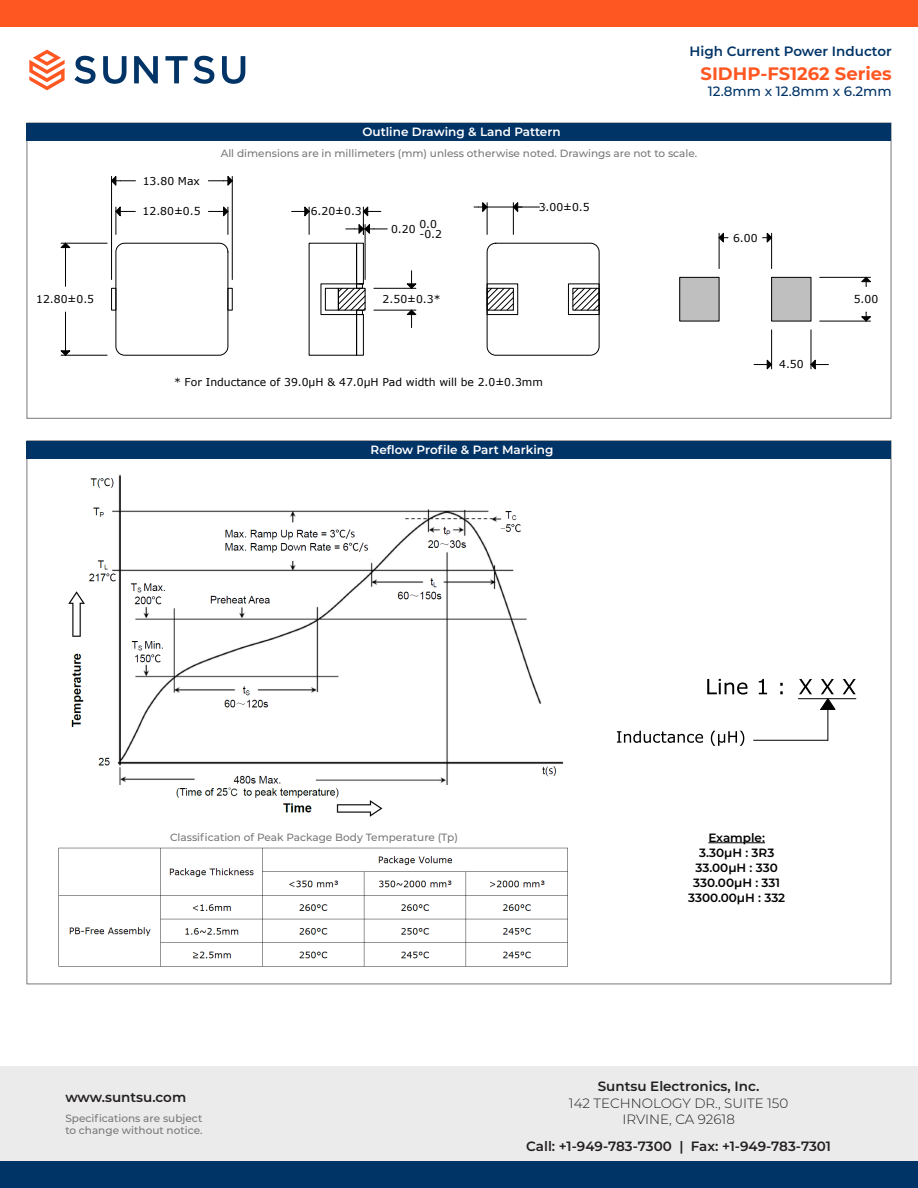
<style>
.page{position:relative;width:918px;height:1188px;background:#fff}
.page>*{position:absolute;margin:0;border:0;box-sizing:border-box;transform-origin:0 0}
.t1{font:700 18px "Montserrat";color:#ff5722}
.t2{font:600 13.5px "Montserrat";color:#231f20}
.t3{font:300 13.5px/16.2px "Montserrat";color:#231f20;text-align:center}
.t4{font:600 13.5px "Montserrat";color:#036}
.t5{font:500 13.5px "Montserrat";color:#036}
.t6{font:600 12px "Montserrat";color:#000}
.t7{font:600 12px "Montserrat";color:#fff}
.t8{font:10.8px/10.2px "Verdana";color:#000}
.t9{font:500 10.5px/12.6px "Montserrat";color:#787878}
</style>
<div class="page">
<div style="left:0;top:1066px;width:918px;height:122px;background:#ebebeb"></div>
<svg style="left:74px;top:56px;width:22px;height:28px"></svg>
<svg style="left:103px;top:56px;width:24px;height:28px"></svg>
<svg style="left:134px;top:56px;width:24px;height:27px"></svg>
<svg style="left:222px;top:56px;width:23px;height:28px"></svg>
<svg style="left:29px;top:50px;width:36px;height:40px"></svg>
<svg style="left:165px;top:56px;width:49px;height:28px"></svg>
<div style="left:0;top:0;width:918px;height:27px;background:#ff5722"></div>
<div style="left:0;top:1161px;width:918px;height:27px;background:#036"></div>
<svg style="left:115px;top:243px;width:113px;height:113px"></svg>
<div style="left:111px;top:288px;width:5px;height:22px;border:1px solid #000"></div>
<svg style="left:487px;top:243px;width:113px;height:113px"></svg>
<div style="left:573px;top:288px;width:26px;height:22px;border:1px solid #000"></div>
<div style="left:487px;top:284px;width:31px;height:31px;border:1px solid #000"></div>
<div style="left:568px;top:284px;width:31px;height:31px;border:1px solid #000"></div>
<hr style="left:374px;top:310px;width:42px;height:1px;background:#000">
<hr style="left:374px;top:288px;width:42px;height:1px;background:#000">
<svg style="left:406px;top:271px;width:11px;height:18px"></svg>
<svg style="left:406px;top:310px;width:11px;height:18px"></svg>
<svg style="left:309px;top:243px;width:57px;height:113px"></svg>
<hr style="left:111px;top:176px;width:1px;height:104px;background:#000">
<hr style="left:232px;top:176px;width:1px;height:104px;background:#000">
<svg style="left:111px;top:176px;width:24px;height:10px"></svg>
<svg style="left:208px;top:176px;width:25px;height:10px"></svg>
<svg style="left:115px;top:206px;width:20px;height:28px"></svg>
<svg style="left:208px;top:206px;width:21px;height:28px"></svg>
<hr style="left:61px;top:243px;width:46px;height:1px;background:#000">
<hr style="left:61px;top:355px;width:46px;height:1px;background:#000">
<hr style="left:65px;top:252px;width:1px;height:34px;background:#000">
<hr style="left:65px;top:312px;width:1px;height:34px;background:#000">
<svg style="left:60px;top:243px;width:11px;height:9px"></svg>
<svg style="left:60px;top:346px;width:11px;height:10px"></svg>
<svg style="left:292px;top:206px;width:18px;height:28px"></svg>
<hr style="left:365px;top:225px;width:1px;height:55px;background:#000">
<svg style="left:346px;top:206px;width:41px;height:28px"></svg>
<hr style="left:513px;top:203px;width:1px;height:31px;background:#000">
<hr style="left:487px;top:203px;width:1px;height:31px;background:#000">
<hr style="left:487px;top:207px;width:53px;height:1px;background:#000">
<svg style="left:513px;top:202px;width:9px;height:10px"></svg>
<svg style="left:474px;top:202px;width:14px;height:10px"></svg>
<div style="left:680px;top:277px;width:39px;height:44px;background:#bfbfbf"></div>
<div style="left:772px;top:277px;width:39px;height:44px;background:#bfbfbf"></div>
<div style="left:771px;top:277px;width:40px;height:44px;border:1px solid #000"></div>
<hr style="left:719px;top:233px;width:1px;height:36px;background:#000">
<hr style="left:771px;top:233px;width:1px;height:36px;background:#000">
<svg style="left:719px;top:232px;width:10px;height:11px"></svg>
<svg style="left:763px;top:232px;width:9px;height:11px"></svg>
<hr style="left:820px;top:277px;width:51px;height:1px;background:#000">
<hr style="left:820px;top:321px;width:51px;height:1px;background:#000">
<svg style="left:861px;top:277px;width:10px;height:10px"></svg>
<svg style="left:861px;top:312px;width:10px;height:10px"></svg>
<hr style="left:771px;top:330px;width:1px;height:39px;background:#000">
<hr style="left:811px;top:330px;width:1px;height:39px;background:#000">
<svg style="left:810px;top:359px;width:18px;height:11px"></svg>
<svg style="left:754px;top:359px;width:18px;height:11px"></svg>
<div style="left:27px;top:123px;width:864px;height:18px;background:#036"></div>
<div style="left:27px;top:441px;width:864px;height:17px;background:#036"></div>
<img style="left:68px;top:474px;width:496px;height:343px">
<svg style="left:707px;top:679px;width:76px;height:16px"></svg>
<svg style="left:617px;top:731px;width:127px;height:15px"></svg>
<hr style="left:754px;top:740px;width:74px;height:1px;background:#000">
<hr style="left:798px;top:698px;width:58px;height:1px;background:#000">
<svg style="left:799px;top:679px;width:57px;height:31px"></svg>
<hr style="left:828px;top:709px;width:1px;height:31px;background:#000">
<img style="left:58px;top:847px;width:510px;height:120px">
<hr style="left:708px;top:842px;width:57px;height:1px;background:#000">
<p class="t7" style="left:362px;top:123px;width:200px">Outline Drawing &amp; Land Pattern</p>
<p class="t4" style="left:690px;top:42px;width:204px">High Current Power Inductor</p>
<p class="t5" style="left:708px;top:82px;width:186px">12.8mm x 12.8mm x 6.2mm</p>
<h1 class="t1" style="left:701px;top:60px;width:193px">SIDHP-FS1262 Series</h1>
<p class="t8" style="left:36px;top:294px;width:59px">12.80±0.5</p>
<p class="t8" style="left:143px;top:176px;width:59px">13.80 Max</p>
<p class="t8" style="left:143px;top:206px;width:59px">12.80±0.5</p>
<p class="t9" style="left:221px;top:146px;width:478px">All dimensions are in millimeters (mm) unless otherwise noted. Drawings are not to scale.</p>
<p class="t8" style="left:311px;top:206px;width:53px">6.20±0.3</p>
<p class="t8" style="left:391px;top:224px;width:26px">0.20</p>
<p class="t8" style="left:419px;top:219px;width:24px">0.0 -0.2</p>
<p class="t8" style="left:539px;top:202px;width:53px">3.00±0.5</p>
<p class="t8" style="left:383px;top:294px;width:59px">2.50±0.3*</p>
<p class="t8" style="left:174px;top:377px;width:370px">* For Inductance of 39.0µH &amp; 47.0µH Pad width will be 2.0±0.3mm</p>
<p class="t7" style="left:371px;top:441px;width:184px">Reflow Profile &amp; Part Marking</p>
<p class="t8" style="left:733px;top:233px;width:26px">6.00</p>
<p class="t8" style="left:779px;top:359px;width:26px">4.50</p>
<p class="t8" style="left:854px;top:294px;width:26px">5.00</p>
<p class="t9" style="left:170px;top:831px;width:289px">Classification of Peak Package Body Temperature (Tp)</p>
<p class="t6" style="left:708px;top:829px;width:58px">Example:</p>
<p class="t6" style="left:699px;top:844px;width:77px">3.30µH : 3R3</p>
<p class="t6" style="left:696px;top:859px;width:84px">33.00µH : 330</p>
<p class="t6" style="left:693px;top:874px;width:88px">330.00µH : 331</p>
<p class="t6" style="left:688px;top:889px;width:99px">3300.00µH : 332</p>
<p class="t2" style="left:65px;top:1088px;width:122px">www.suntsu.com</p>
<p class="t9" style="left:65px;top:1111px;width:139px">Specifications are subject to change without notice.</p>
<p class="t2" style="left:598px;top:1077px;width:163px">Suntsu Electronics, Inc.</p>
<p class="t3" style="left:569px;top:1094px;width:221px">142 TECHNOLOGY DR., SUITE 150<br>IRVINE, CA 92618</p>
<p class="t2" style="left:526px;top:1137px;width:306px">Call: +1-949-783-7300 | Fax: +1-949-783-7301</p>
</div>
